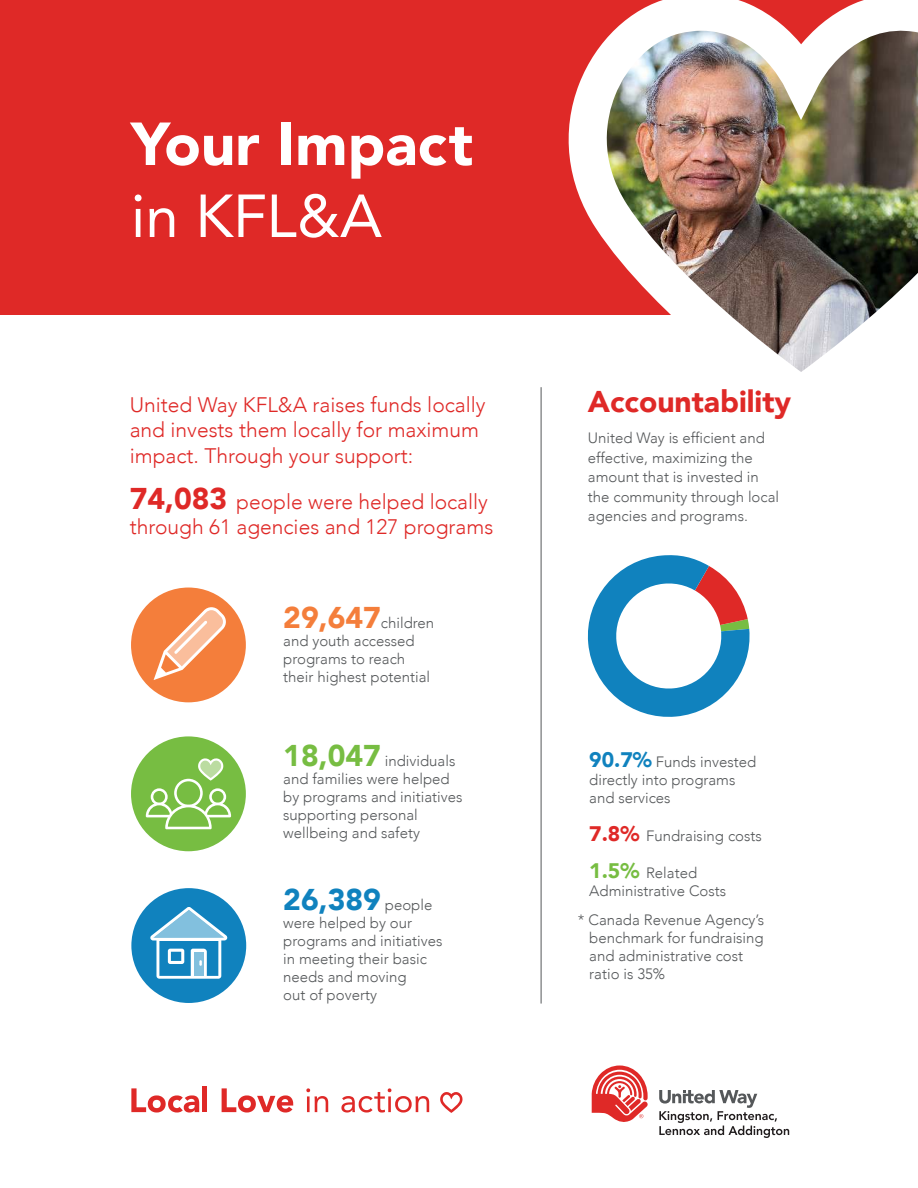
<style>
.page{position:relative;width:918px;height:1188px;background:#fff}
.page>*{position:absolute;margin:0;border:0;box-sizing:border-box;transform-origin:0 0}
.t1{font:900 60px "Avenir";color:#fff}
.t2{font:60px "Avenir";color:#fff}
.t3{font:900 30px "Avenir";color:#df2927}
.t4{font:900 30px "Avenir";color:#1082be}
.t5{font:300 21px/25.2px "Avenir";color:#df2927}
.t6{font:300 15px/18px "Avenir";color:#55585a}
.s1{font-weight:900;font-size:30px}
.s2{font-weight:900;font-size:30px;color:#f47e3b}
.s3{font-weight:900;font-size:30px;color:#77bd42}
.s4{font-weight:300;font-size:15px;color:#55585a}
.s5{font-weight:900;font-size:21px;color:#1082be}
.s6{font-weight:900;font-size:21px;color:#df2927}
.s7{font-weight:900;font-size:21px;color:#77bd42}
</style>
<div class="page">
<svg style="left:587px;top:555px;width:163px;height:162px"></svg>
<div style="left:131px;top:888px;width:115px;height:115px;background:#1082be;border-radius:50%"></div>
<svg style="left:150px;top:907px;width:78px;height:72px"></svg>
<div style="left:131px;top:736px;width:115px;height:115px;background:#77bd42;border-radius:50%"></div>
<svg style="left:146px;top:758px;width:85px;height:71px"></svg>
<div style="left:131px;top:588px;width:115px;height:114px;background:#f47e3b;border-radius:50%"></div>
<svg style="left:154px;top:607px;width:72px;height:73px"></svg>
<div style="left:0;top:0;width:918px;height:315px;background:#df2927"></div>
<hr style="left:541px;top:387px;width:1px;height:617px;background:#55585a">
<svg style="left:592px;top:1065px;width:56px;height:57px"></svg>
<svg style="left:659px;top:1090px;width:130px;height:48px"></svg>
<svg style="left:131px;top:1088px;width:68px;height:25px"></svg>
<div style="left:202px;top:1087px;width:5px;height:25px;background:#df2927"></div>
<svg style="left:222px;top:1088px;width:71px;height:25px"></svg>
<svg style="left:306px;top:1088px;width:22px;height:24px"></svg>
<svg style="left:341px;top:1088px;width:88px;height:25px"></svg>
<svg style="left:440px;top:1092px;width:23px;height:21px"></svg>
<svg style="left:568px;top:0;width:350px;height:230px;fill:#fff"></svg>
<img style="left:597px;top:20px;width:321px;height:352px">
<h1 class="t1" style="left:131px;top:119px;width:344px">Your Impact</h1>
<h1 class="t2" style="left:131px;top:181px;width:253px">in KFL&amp;A</h1>
<h3 class="t5" style="left:130px;top:394px;width:357px">United Way KFL&amp;A raises funds locally and invests them locally for maximum impact. Through your support:</h3>
<h3 class="t5" style="left:130px;top:491px;width:365px"><span class="s1">74,083</span> people were helped locally through 61 agencies and 127 programs</h3>
<p class="t6" style="left:283px;top:615px;width:153px"><span class="s2">29,647</span>children and youth accessed programs to reach their highest potential</p>
<p class="t6" style="left:283px;top:753px;width:181px"><span class="s3">18,047</span> individuals and families were helped by programs and initiatives supporting personal wellbeing and safety</p>
<h2 class="t4" style="left:283px;top:887px;width:151px">26,389 <span class="s4">people</span></h2>
<p class="t6" style="left:283px;top:915px;width:161px">were helped by our programs and initiatives in meeting their basic needs and moving<br>out of poverty</p>
<h2 class="t3" style="left:588px;top:389px;width:205px">Accountability</h2>
<p class="t6" style="left:588px;top:430px;width:193px;line-height:19.5px">United Way is efficient and effective, maximizing the amount that is invested in the community through local agencies and programs.</p>
<p class="t6" style="left:589px;top:755px;width:169px"><span class="s5">90.7%</span> Funds invested directly into programs and services</p>
<p class="t6" style="left:589px;top:828px;width:174px"><span class="s6">7.8%</span> Fundraising costs</p>
<p class="t6" style="left:589px;top:866px;width:138px"><span class="s7">1.5%</span> Related<br>Administrative Costs</p>
<p class="t6" style="left:589px;top:912px;width:176px;text-indent:-11px">* Canada Revenue Agency’s benchmark for fundraising and administrative cost ratio is 35%</p>
</div>
